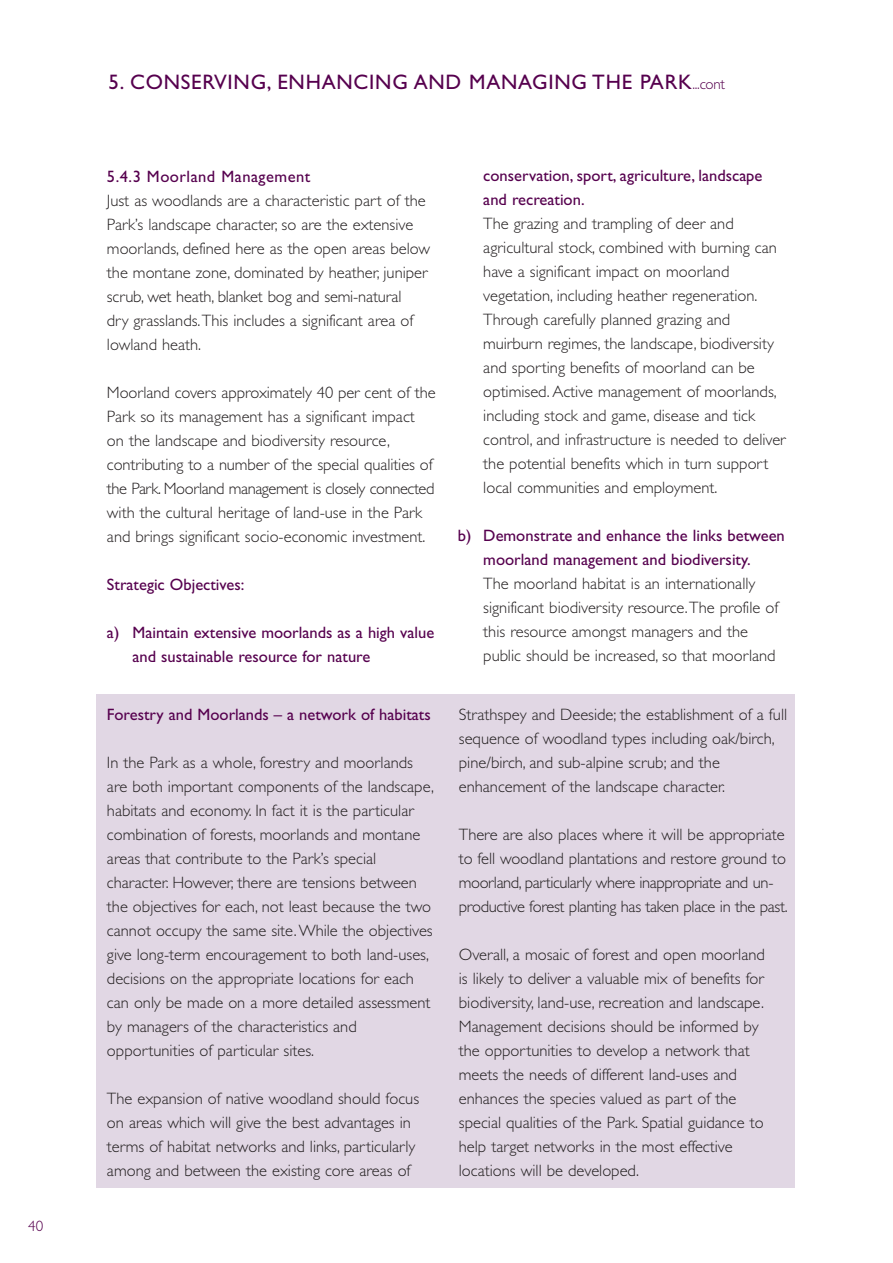
<style>
.page{position:relative;width:893px;height:1263px;background:#fff}
.page>*{position:absolute;margin:0;border:0;box-sizing:border-box;transform-origin:0 0}
.t1{font:21px "Gill Sans";letter-spacing:.035em;color:#56004e}
.t2{font:300 16.5px/24px "Gill Sans";color:#231f20}
.t3{font:16.5px/24px "Gill Sans";color:#56004e}
.t4{font:16.5px "Gill Sans";letter-spacing:.03em;color:#56004e}
.t5{font:300 15px "Gill Sans";color:#56004e}
.s1{font-weight:300;font-size:15px}
</style>
<div class="page">
<div style="left:96px;top:695px;width:699px;height:493px;background:#e1d7e4"></div>
<p class="t5" style="left:28px;top:1220px;width:16px">40</p>
<p class="t1" style="left:108px;top:74px;width:618px">5. CONSERVING, ENHANCING AND MANAGING THE PARK<span class="s1">...cont</span></p>
<p class="t4" style="left:107px;top:171px;width:205px">5.4.3 Moorland Management</p>
<p class="t2" style="left:107px;top:190px;width:325px">Just as woodlands are a characteristic part of the Park’s landscape character, so are the extensive moorlands, defined here as the open areas below the montane zone, dominated by heather, juniper scrub, wet heath, blanket bog and semi-natural<br>dry grasslands.This includes a significant area of lowland heath.</p>
<p class="t2" style="left:107px;top:382px;width:330px">Moorland covers approximately 40 per cent of the Park so its management has a significant impact on the landscape and biodiversity resource, contributing to a number of the special qualities of the Park. Moorland management is closely connected with the cultural heritage of land-use in the Park and brings significant socio-economic investment.</p>
<p class="t3" style="left:107px;top:574px;width:139px">Strategic Objectives:</p>
<p class="t3" style="left:132px;top:622px;width:303px;text-indent:-26px">a) Maintain extensive moorlands as a high value and sustainable resource for nature</p>
<p class="t3" style="left:107px;top:705px;width:325px">Forestry and Moorlands – a network of habitats</p>
<p class="t2" style="left:107px;top:753px;width:328px">In the Park as a whole, forestry and moorlands are both important components of the landscape, habitats and economy. In fact it is the particular combination of forests, moorlands and montane areas that contribute to the Park’s special character. However, there are tensions between the objectives for each, not least because the two cannot occupy the same site.While the objectives give long-term encouragement to both land-uses, decisions on the appropriate locations for each can only be made on a more detailed assessment by managers of the characteristics and opportunities of particular sites.</p>
<p class="t2" style="left:107px;top:1089px;width:314px">The expansion of native woodland should focus on areas which will give the best advantages in terms of habitat networks and links, particularly among and between the existing core areas of</p>
<p class="t3" style="left:483px;top:165px;width:281px">conservation, sport, agriculture, landscape and recreation.</p>
<p class="t2" style="left:483px;top:213px;width:304px">The grazing and trampling of deer and agricultural stock, combined with burning can have a significant impact on moorland vegetation, including heather regeneration.<br>Through carefully planned grazing and muirburn regimes, the landscape, biodiversity and sporting benefits of moorland can be optimised. Active management of moorlands, including stock and game, disease and tick control, and infrastructure is needed to deliver the potential benefits which in turn support local communities and employment.</p>
<p class="t3" style="left:458px;top:525px;width:329px;text-align:center">b) Demonstrate and enhance the links between moorland management and biodiversity.</p>
<p class="t2" style="left:483px;top:573px;width:296px">The moorland habitat is an internationally significant biodiversity resource.The profile of this resource amongst managers and the public should be increased, so that moorland</p>
<p class="t2" style="left:459px;top:704px;width:330px">Strathspey and Deeside; the establishment of a full sequence of woodland types including oak/birch, pine/birch, and sub-alpine scrub; and the enhancement of the landscape character.</p>
<p class="t2" style="left:459px;top:824px;width:330px">There are also places where it will be appropriate to fell woodland plantations and restore ground to moorland, particularly where inappropriate and un&shy;productive forest planting has taken place in the past.</p>
<p class="t2" style="left:459px;top:944px;width:307px">Overall, a mosaic of forest and open moorland is likely to deliver a valuable mix of benefits for biodiversity, land-use, recreation and landscape.<br>Management decisions should be informed by the opportunities to develop a network that meets the needs of different land-uses and enhances the species valued as part of the special qualities of the Park. Spatial guidance to help target networks in the most effective locations will be developed.</p>
</div>
